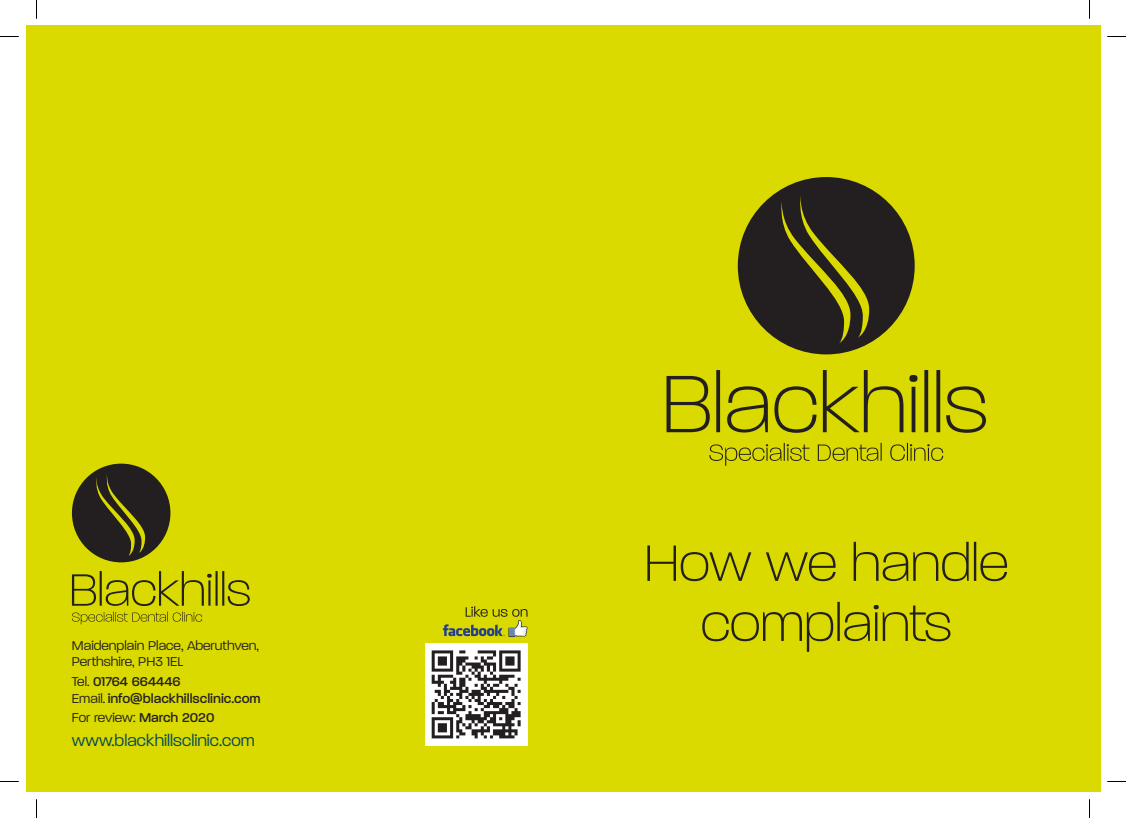
<style>
.page{position:relative;width:1126px;height:818px;background:#fff}
.page>*{position:absolute;margin:0;border:0;box-sizing:border-box;transform-origin:0 0}
.t1{font:200 60px "Paralucent";color:#231f20}
.t2{font:300 18.75px "Paralucent";color:#014858}
.t3{font:300 15px "Paralucent";color:#231f20}
.t4{font:500 15px "Paralucent";color:#231f20}
.s1{font-weight:300}
.s2{font-weight:500}
</style>
<div class="page">
<div style="left:26px;top:26px;width:1073px;height:765px;background:#dada00"></div>
<svg style="left:666px;top:370px;width:319px;height:62px"></svg>
<svg style="left:890px;top:442px;width:53px;height:18px"></svg>
<svg style="left:709px;top:442px;width:172px;height:23px"></svg>
<div style="left:737px;top:177px;width:177px;height:177px;background:#231f20;border-radius:50%"></div>
<svg style="left:778px;top:196px;width:91px;height:147px"></svg>
<svg style="left:72px;top:571px;width:178px;height:34px"></svg>
<svg style="left:72px;top:611px;width:130px;height:13px"></svg>
<div style="left:72px;top:463px;width:98px;height:99px;background:#231f20;border-radius:50%"></div>
<svg style="left:95px;top:475px;width:50px;height:81px"></svg>
<div style="left:424px;top:642px;width:103px;height:103px;background:#fff"></div>
<img style="left:431px;top:650px;width:90px;height:89px">
<svg style="left:443px;top:606px;width:85px;height:30px"></svg>
<svg style="left:0;top:36px;width:19px;height:1px"></svg>
<svg style="left:1107px;top:36px;width:18px;height:1px"></svg>
<svg style="left:36px;top:0;width:1px;height:19px"></svg>
<svg style="left:36px;top:799px;width:1px;height:18px"></svg>
<svg style="left:1089px;top:0;width:1px;height:19px"></svg>
<svg style="left:1089px;top:799px;width:1px;height:18px"></svg>
<p class="t3" style="left:72px;top:637px;width:188px">Maidenplain Place, Aberuthven,</p>
<p class="t3" style="left:72px;top:653px;width:113px">Perthshire, PH3 1EL</p>
<p class="t4" style="left:72px;top:673px;width:110px"><span class="s1">Tel.</span> 01764 664446</p>
<p class="t4" style="left:72px;top:689px;width:190px"><span class="s1">Email.</span> info@blackhillsclinic.com</p>
<p class="t3" style="left:72px;top:709px;width:144px">For review: <span class="s2">March 2020</span></p>
<p class="t2" style="left:72px;top:730px;width:184px">www.blackhillsclinic.com</p>
<p class="t1" style="left:644px;top:531px;width:365px">How we handle</p>
<p class="t1" style="left:700px;top:591px;width:253px">complaints</p>
</div>
